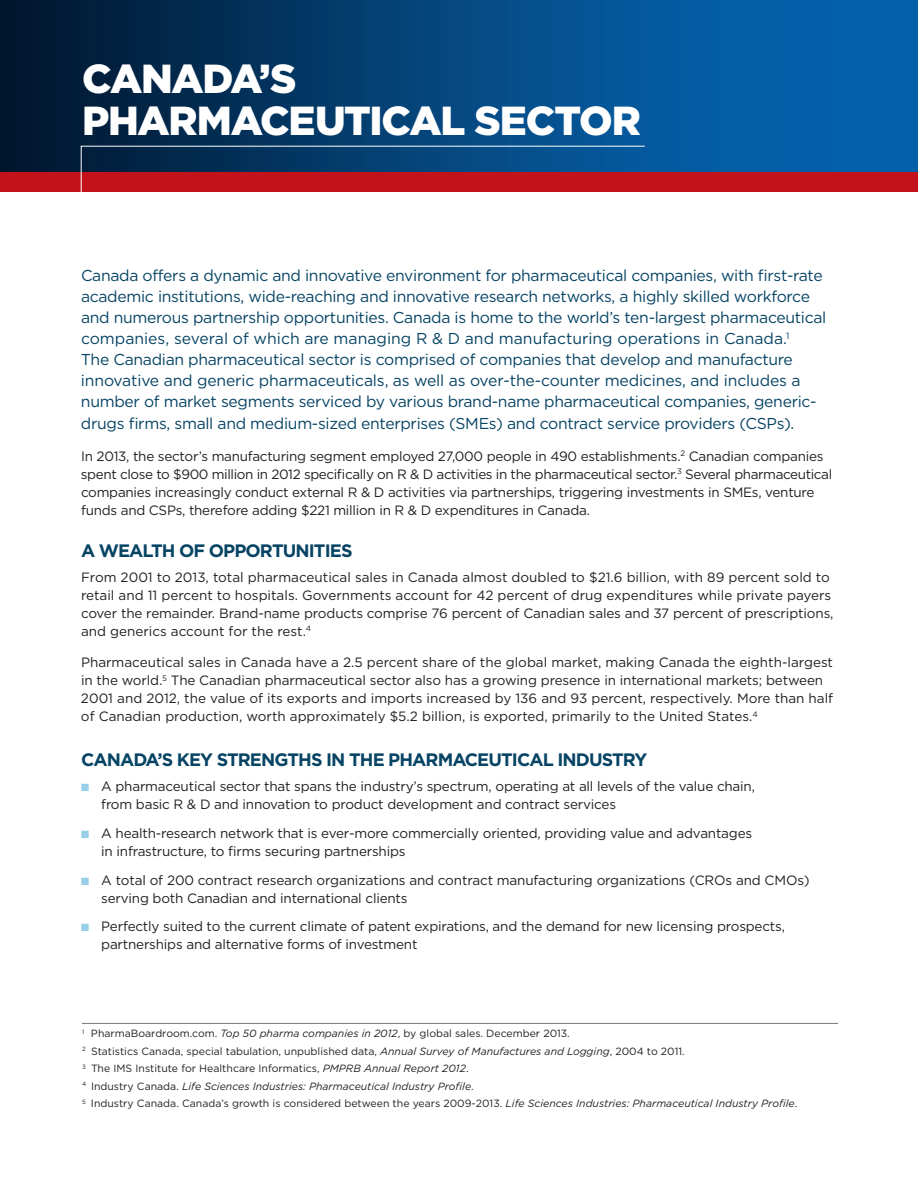
<style>
.page{position:relative;width:918px;height:1188px;background:#fff}
.page>*{position:absolute;margin:0;border:0;box-sizing:border-box;transform-origin:0 0}
.t1{font:900 40.5px/42px "Gotham";letter-spacing:-.03em;color:#fff}
.t2{font:700 18px "Gotham";letter-spacing:-.05em;color:#074464}
.Body{font:15.75px/21px "Gotham";letter-spacing:-.02em;color:#074464}
.Body-2{font:13.5px/18px "Gotham";letter-spacing:-.015em;color:#231f20}
.Body-3{font:10.5px/17.4px "Gotham";color:#231f20}
.Body-4{font:italic 10.5px "Gotham";color:#231f20}
.s1{color:#98cfe8}
.s2{font-style:italic}
.s3{font-style:normal}
</style>
<div class="page">
<div style="left:0;top:172px;width:918px;height:19px;background:#c4121a"></div>
<svg style="left:0;top:0;width:918px;height:172px;background:#03447a"></svg>
<svg style="left:81px;top:146px;width:564px;height:46px"></svg>
<hr style="left:82px;top:1023px;width:756px;height:1px;background:#76787b">
<h2 class="t1" style="left:82px;top:57px;width:561px">CANADA’S<br>PHARMACEUTICAL SECTOR</h2>
<p class="Body" style="left:81px;top:264px;width:747px">Canada offers a dynamic and innovative environment for pharmaceutical companies, with first-rate academic institutions, wide-reaching and innovative research networks, a highly skilled workforce and numerous partnership opportunities. Canada is home to the world’s ten-largest pharmaceutical companies, several of which are managing R &amp; D and manufacturing operations in Canada.<sup>1<br></sup>The Canadian pharmaceutical sector is comprised of companies that develop and manufacture innovative and generic pharmaceuticals, as well as over-the-counter medicines, and includes a number of market segments serviced by various brand-name pharmaceutical companies, generic-</p>
<p class="Body" style="left:81px;top:413px;width:715px">drugs firms, small and medium-sized enterprises (SMEs) and contract service providers (CSPs).</p>
<p class="Body-2" style="left:81px;top:447px;width:753px">In 2013, the sector’s manufacturing segment employed 27,000 people in 490 establishments.<sup>2</sup> Canadian companies spent close to $900 million in 2012 specifically on R &amp; D activities in the pharmaceutical sector.<sup>3</sup> Several pharmaceutical companies increasingly conduct external R &amp; D activities via partnerships, triggering investments in SMEs, venture funds and CSPs, therefore adding $221 million in R &amp; D expenditures in Canada.</p>
<h3 class="t2" style="left:81px;top:540px;width:273px">A WEALTH OF OPPORTUNITIES</h3>
<p class="Body-2" style="left:81px;top:568px;width:754px">From 2001 to 2013, total pharmaceutical sales in Canada almost doubled to $21.6 billion, with 89 percent sold to retail and 11 percent to hospitals. Governments account for 42 percent of drug expenditures while private payers cover the remainder. Brand-name products comprise 76 percent of Canadian sales and 37 percent of prescriptions, and generics account for the rest.<sup>4</sup></p>
<p class="Body-2" style="left:81px;top:653px;width:754px">Pharmaceutical sales in Canada have a 2.5 percent share of the global market, making Canada the eighth-largest in the world.<sup>5</sup> The Canadian pharmaceutical sector also has a growing presence in international markets; between 2001 and 2012, the value of its exports and imports increased by 136 and 93 percent, respectively. More than half of Canadian production, worth approximately $5.2 billion, is exported, primarily to the United States.<sup>4</sup></p>
<h3 class="t2" style="left:81px;top:750px;width:568px">CANADA’S KEY STRENGTHS IN THE PHARMACEUTICAL INDUSTRY</h3>
<p class="Body-2" style="left:101px;top:777px;width:655px;text-indent:-20px"><span class="s1">■</span> A pharmaceutical sector that spans the industry’s spectrum, operating at all levels of the value chain, from basic R &amp; D and innovation to product development and contract services</p>
<p class="Body-2" style="left:101px;top:824px;width:652px;text-indent:-20px"><span class="s1">■</span> A health-research network that is ever-more commercially oriented, providing value and advantages in infrastructure, to firms securing partnerships</p>
<p class="Body-2" style="left:101px;top:871px;width:710px;text-indent:-20px"><span class="s1">■</span> A total of 200 contract research organizations and contract manufacturing organizations (CROs and CMOs) serving both Canadian and international clients</p>
<p class="Body-2" style="left:101px;top:917px;width:685px;text-indent:-20px"><span class="s1">■</span> Perfectly suited to the current climate of patent expirations, and the demand for new licensing prospects, partnerships and alternative forms of investment</p>
<p class="Body-3" style="left:82px;top:1025px;width:489px"><sup>1</sup> PharmaBoardroom.com. <span class="s2">Top 50 pharma companies in 2012</span>, by global sales. December 2013.</p>
<p class="Body-3" style="left:82px;top:1042px;width:604px"><sup>2</sup> Statistics Canada, special tabulation, unpublished data, <span class="s2">Annual Survey of Manufactures and Logging</span>, 2004 to 2011.<br><sup>3</sup> The IMS Institute for Healthcare Informatics, <span class="s2">PMPRB Annual Report 2012</span>.</p>
<p class="Body-4" style="left:82px;top:1080px;width:393px"><sup>4</sup> <span class="s3">Industry Canada.</span> Life Sciences Industries: Pharmaceutical Industry Profile<span class="s3">.</span></p>
<p class="Body-3" style="left:82px;top:1094px;width:717px"><sup>5</sup> Industry Canada. Canada’s growth is considered between the years 2009-2013. <span class="s2">Life Sciences Industries: Pharmaceutical Industry Profile</span>.</p>
</div>
